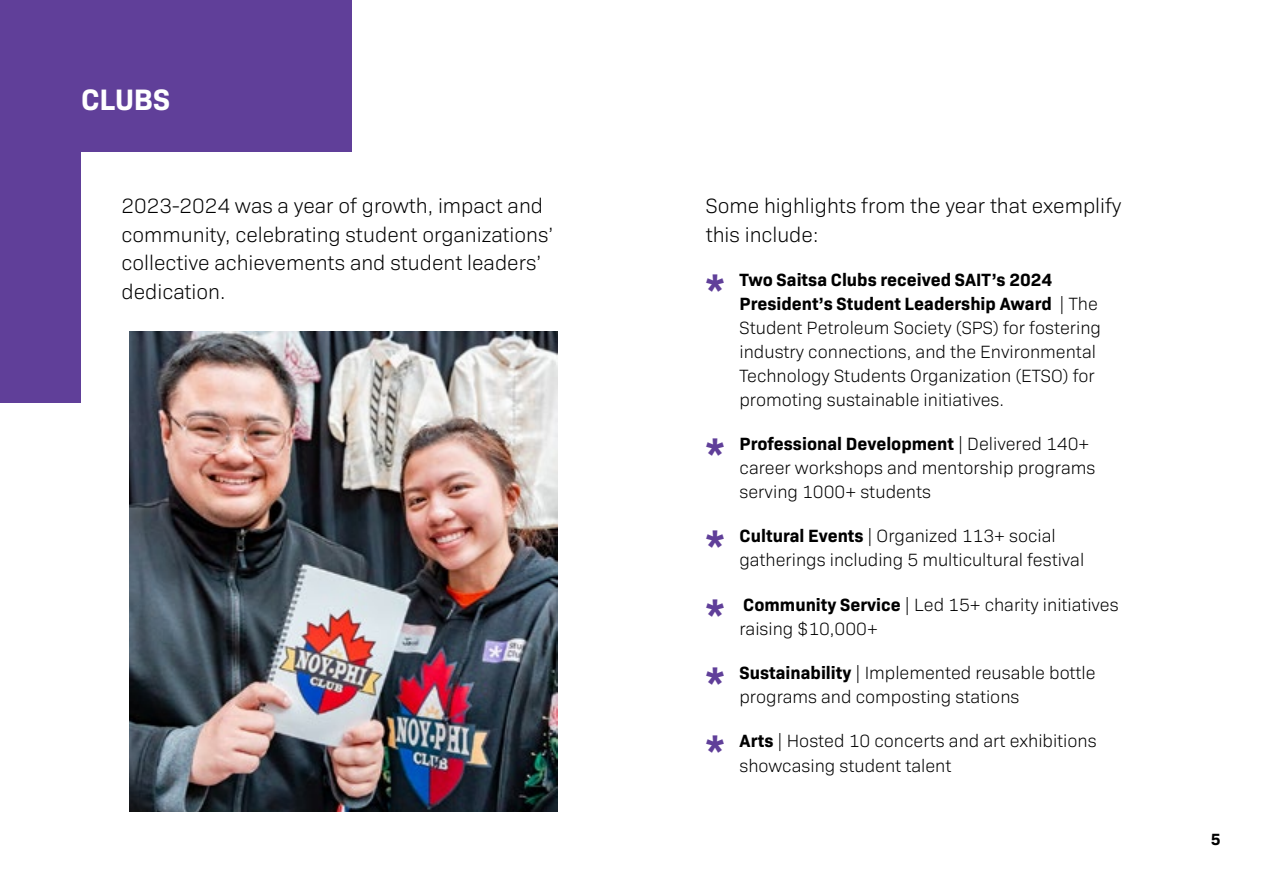
<style>
.page{position:relative;width:1263px;height:893px;background:#fff}
.page>*{position:absolute;margin:0;border:0;box-sizing:border-box;transform-origin:0 0}
.t1{font:700 43.5px "Bio Sans";color:#603f99}
.t2{font:700 30px "Bio Sans";color:#fff}
.t3{font:300 21px/28.5px "Bio Sans";color:#000}
.t4{font:300 18px/24px "Bio Sans";color:#000}
.t5{font:700 16.5px "Bio Sans";color:#000}
.s1{font-weight:700}
</style>
<div class="page">
<div style="left:0;top:0;width:351px;height:402px;background:#603f99"></div>
<div style="left:81px;top:152px;width:1101px;height:706px;background:#fff"></div>
<img style="left:129px;top:331px;width:428px;height:481px">
<h2 class="t2" style="left:81px;top:77px;width:91px">CLUBS</h2>
<p class="t3" style="left:122px;top:190px;width:433px">2023-2024 was a year of growth, impact and community, celebrating student organizations’ collective achievements and student leaders’ dedication.</p>
<p class="t3" style="left:706px;top:190px;width:417px">Some highlights from the year that exemplify this include:</p>
<h1 class="t1" style="left:706px;top:255px;width:20px">*</h1>
<p class="t4" style="left:739px;top:266px;width:363px"><span class="s1">Two Saitsa Clubs received SAIT’s 2024<br>President’s Student Leadership Award</span> | The Student Petroleum Society (SPS) for fostering industry connections, and the Environmental Technology Students Organization (ETSO) for promoting sustainable initiatives.</p>
<h1 class="t1" style="left:706px;top:420px;width:20px">*</h1>
<p class="t4" style="left:739px;top:431px;width:357px"><span class="s1">Professional Development</span> | Delivered 140+ career workshops and mentorship programs serving 1000+ students</p>
<h1 class="t1" style="left:706px;top:512px;width:20px">*</h1>
<p class="t4" style="left:739px;top:523px;width:346px"><span class="s1">Cultural Events</span> | Organized 113+ social gatherings including 5 multicultural festival</p>
<h1 class="t1" style="left:706px;top:580px;width:20px">*</h1>
<p class="t4" style="left:739px;top:591px;width:381px"><span class="s1">Community Service</span> | Led 15+ charity initiatives raising $10,000+</p>
<h1 class="t1" style="left:706px;top:648px;width:20px">*</h1>
<p class="t4" style="left:739px;top:659px;width:357px"><span class="s1">Sustainability</span> | Implemented reusable bottle programs and composting stations</p>
<h1 class="t1" style="left:706px;top:717px;width:20px">*</h1>
<p class="t4" style="left:739px;top:727px;width:359px;line-height:25.2px"><span class="s1">Arts</span> | Hosted 10 concerts and art exhibitions showcasing student talent</p>
<p class="t5" style="left:1211px;top:826px;width:11px">5</p>
</div>
